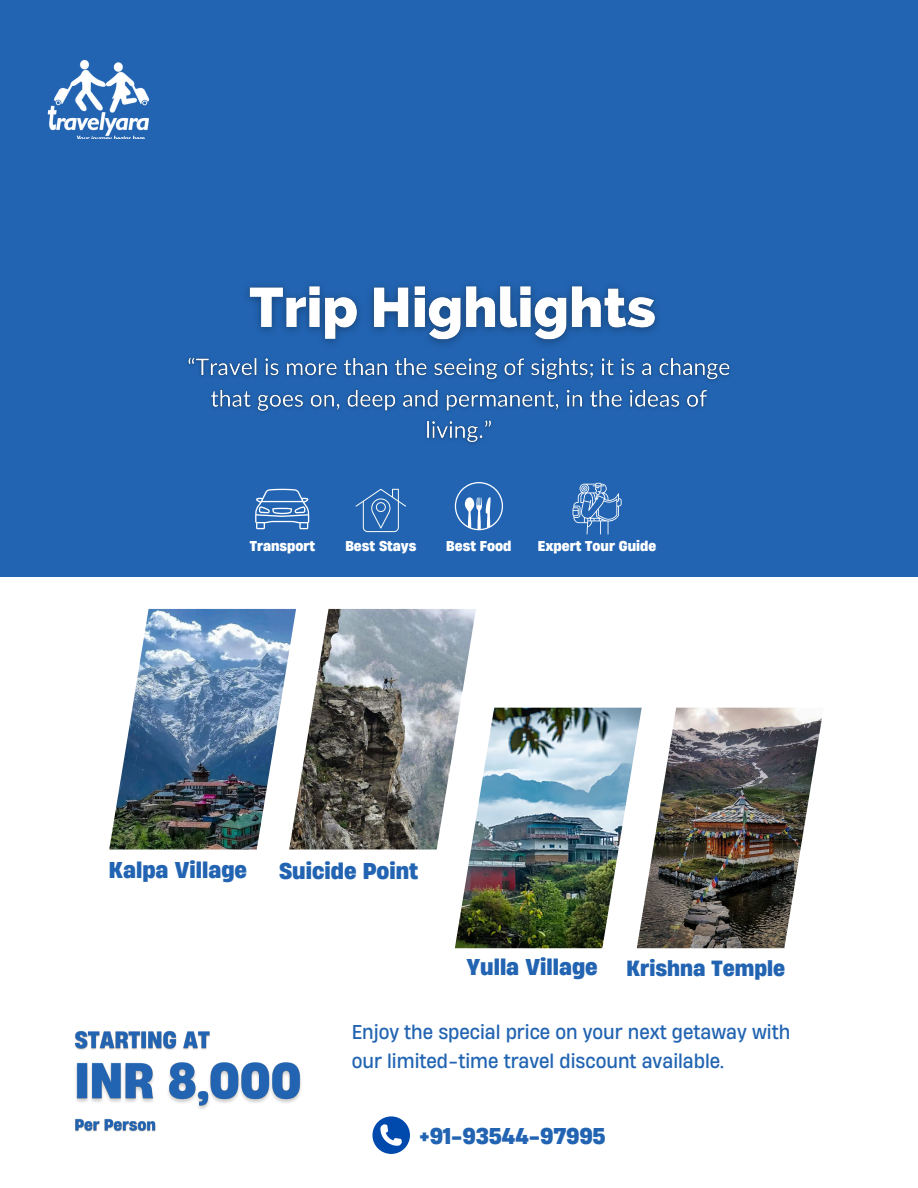
<style>
.page{position:relative;width:918px;height:1188px;background:#fff}
.page>*{position:absolute;margin:0;border:0;box-sizing:border-box;transform-origin:0 0}
.t1{font:700 21.45px "Heading Now 66";color:#2264b2}
.t2{font:700 20.7px "Heading Now 66";color:#2264b2}
.t3{font:18.75px/29.2px "Heading Now 64";color:#2264b2}
.t4{font:700 13.5px "Heading Now 66";color:#fff}
</style>
<div class="page">
<div style="left:0;top:0;width:918px;height:577px;background:#2264b2"></div>
<img style="left:296px;top:609px;width:180px;height:241px">
<img style="left:455px;top:708px;width:182px;height:240px">
<img style="left:637px;top:708px;width:185px;height:240px">
<img style="left:109px;top:609px;width:187px;height:241px">
<div style="left:372px;top:1116px;width:38px;height:38px;background:#004aad;border-radius:50%"></div>
<svg style="left:380px;top:1124px;width:22px;height:22px"></svg>
<svg style="left:356px;top:489px;width:50px;height:43px"></svg>
<svg style="left:455px;top:482px;width:48px;height:48px"></svg>
<svg style="left:573px;top:483px;width:49px;height:52px"></svg>
<svg style="left:255px;top:489px;width:54px;height:40px"></svg>
<img style="left:47px;top:59px;width:103px;height:79px">
<img style="left:247px;top:285px;width:411px;height:60px">
<img style="left:188px;top:357px;width:542px;height:87px">
<img style="left:74px;top:1030px;width:136px;height:19px">
<img style="left:75px;top:1118px;width:81px;height:14px">
<img style="left:76px;top:1049px;width:225px;height:60px">
<p class="t4" style="left:250px;top:537px;width:67px">Transport</p>
<p class="t4" style="left:345px;top:537px;width:73px">Best Stays</p>
<p class="t4" style="left:446px;top:537px;width:67px">Best Food</p>
<p class="t4" style="left:538px;top:537px;width:120px">Expert Tour Guide</p>
<p class="t1" style="left:109px;top:855px;width:140px">Kalpa Village</p>
<p class="t1" style="left:279px;top:856px;width:140px">Suicide Point</p>
<p class="t1" style="left:466px;top:952px;width:133px">Yulla Village</p>
<p class="t2" style="left:626px;top:955px;width:160px">Krishna Temple</p>
<p class="t3" style="left:352px;top:1017px;width:440px">Enjoy the special price on your next getaway with our limited-time travel discount available.</p>
<h4 class="t1" style="left:419px;top:1121px;width:188px">+91-93544-97995</h4>
</div>
